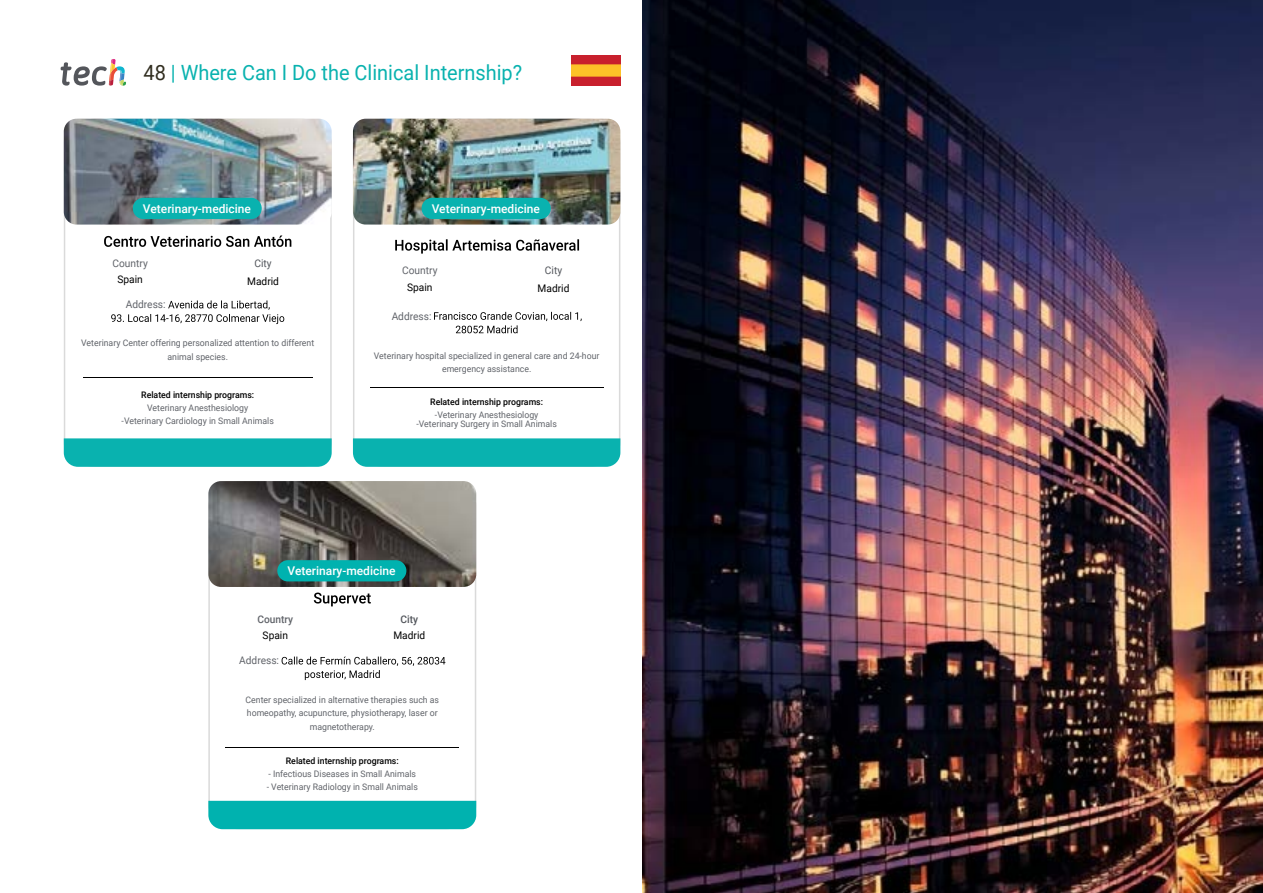
<style>
.page{position:relative;width:1263px;height:893px;background:#fff}
.page>*{position:absolute;margin:0;border:0;box-sizing:border-box;transform-origin:0 0}
.t1{font:21px "Roboto";color:#09b2af;scale:.95 1}
.t2{font:500 12px "Roboto";color:#fff}
.t3{font:10.5px "Roboto";color:#61646a}
.t4{font:10.5px "Roboto";color:#000}
.t5{font:10.5px "Roboto";color:#52555b}
.t6{font:500 10.5px "Roboto";color:#61646a}
.t7{font:500 10.5px "Roboto";color:#52555b}
.t8{font:9px/13.5px "Roboto";color:#61646a;text-align:center}
.t9{font:500 9px "Roboto";color:#000}
.s1{color:#312e20}
</style>
<div class="page">
<svg style="left:61px;top:59px;width:65px;height:27px"></svg>
<img style="left:642px;top:0;width:621px;height:893px">
<img style="left:571px;top:56px;width:50px;height:29px">
<svg style="left:63px;top:118px;width:269px;height:337px"></svg>
<img style="left:64px;top:119px;width:268px;height:106px">
<div style="left:133px;top:198px;width:129px;height:21px;background:#09b2af;border-radius:11px"></div>
<svg style="left:64px;top:438px;width:268px;height:29px;background:#10b4b1"></svg>
<hr style="left:83px;top:377px;width:230px;height:1px;background:#000">
<svg style="left:104px;top:235px;width:187px;height:12px"></svg>
<svg style="left:111px;top:300px;width:173px;height:24px"></svg>
<svg style="left:352px;top:118px;width:269px;height:338px"></svg>
<img style="left:353px;top:119px;width:267px;height:106px">
<div style="left:422px;top:198px;width:129px;height:21px;background:#09b2af;border-radius:11px"></div>
<svg style="left:353px;top:438px;width:267px;height:29px;background:#10b4b1"></svg>
<hr style="left:370px;top:387px;width:233px;height:1px;background:#000">
<svg style="left:395px;top:239px;width:184px;height:15px"></svg>
<svg style="left:434px;top:312px;width:148px;height:21px"></svg>
<svg style="left:208px;top:492px;width:269px;height:338px"></svg>
<img style="left:208px;top:481px;width:268px;height:106px">
<div style="left:277px;top:560px;width:129px;height:21px;background:#00b2af;border-radius:11px"></div>
<div style="left:208px;top:801px;width:268px;height:28px;background:#00b2af"></div>
<hr style="left:225px;top:747px;width:234px;height:1px;background:#000">
<svg style="left:314px;top:593px;width:57px;height:13px"></svg>
<svg style="left:282px;top:657px;width:163px;height:23px"></svg>
<h1 class="t1" style="left:144px;top:57px;width:400px"><span class="s1">48</span> | Where Can I Do the Clinical Internship?</h1>
<h2 class="t2" style="left:143px;top:200px;width:110px">Veterinary-medicine</h2>
<p class="t3" style="left:113px;top:256px;width:37px">Country</p>
<p class="t4" style="left:118px;top:272px;width:27px">Spain</p>
<p class="t5" style="left:254px;top:256px;width:19px">City</p>
<p class="t4" style="left:247px;top:274px;width:33px">Madrid</p>
<p class="t3" style="left:126px;top:297px;width:41px">Address:</p>
<p class="t8" style="left:81px;top:336px;width:234px">Veterinary Center offering personalized attention to different animal species.</p>
<p class="t9" style="left:141px;top:388px;width:114px">Related internship programs:</p>
<p class="t8" style="left:122px;top:401px;width:154px">Veterinary Anesthesiology<br>-Veterinary Cardiology in Small Animals</p>
<h2 class="t2" style="left:432px;top:200px;width:110px">Veterinary-medicine</h2>
<p class="t3" style="left:402px;top:263px;width:37px">Country</p>
<p class="t4" style="left:407px;top:279px;width:27px">Spain</p>
<p class="t5" style="left:545px;top:263px;width:19px">City</p>
<p class="t4" style="left:538px;top:281px;width:33px">Madrid</p>
<p class="t3" style="left:392px;top:309px;width:41px">Address:</p>
<p class="t8" style="left:374px;top:348px;width:227px">Veterinary hospital specialized in general care and 24-hour emergency assistance.</p>
<p class="t9" style="left:430px;top:396px;width:114px">Related internship programs:</p>
<p class="t8" style="left:416px;top:410px;width:142px;line-height:9px">-Veterinary Anesthesiology -Veterinary Surgery in Small Animals</p>
<h2 class="t2" style="left:287px;top:563px;width:110px">Veterinary-medicine</h2>
<p class="t6" style="left:257px;top:611px;width:37px">Country</p>
<p class="t4" style="left:263px;top:628px;width:27px">Spain</p>
<p class="t7" style="left:400px;top:611px;width:19px">City</p>
<p class="t4" style="left:393px;top:628px;width:33px">Madrid</p>
<p class="t3" style="left:239px;top:653px;width:41px">Address:</p>
<p class="t8" style="left:246px;top:693px;width:195px">Center specialized in alternative therapies such as homeopathy, acupuncture, physiotherapy, laser or magnetotherapy.</p>
<p class="t9" style="left:286px;top:754px;width:114px">Related internship programs:</p>
<p class="t8" style="left:269px;top:767px;width:149px">- Infectious Diseases in Small Animals</p>
<p class="t8" style="left:267px;top:780px;width:153px">- Veterinary Radiology in Small Animals</p>
</div>
